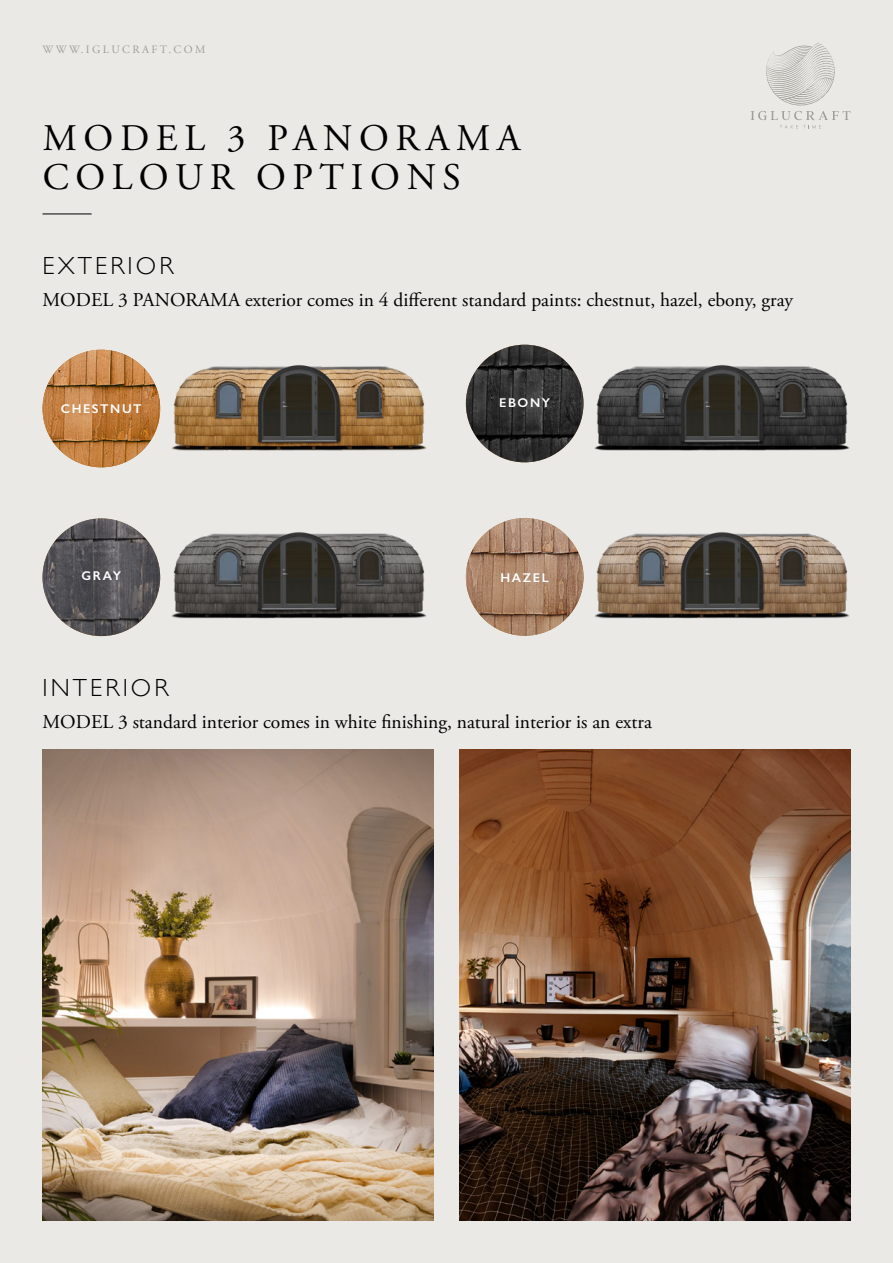
<style>
.page{position:relative;width:893px;height:1263px;background:#ebe9e6}
.page>*{position:absolute;margin:0;border:0;box-sizing:border-box;transform-origin:0 0}
.t1{font:37.5px/39.3px "Adobe Garamond Pro";letter-spacing:.175em;color:#000}
.t2{font:300 24.75px "Gill Sans";letter-spacing:.125em;color:#000}
.t3{font:19.5px "Adobe Garamond Pro";color:#000}
.t4{font:600 12.75px "Gill Sans";letter-spacing:.125em;color:#fff}
.t5{font:11.25px "Adobe Garamond Pro";letter-spacing:.215em;color:#9d9f97}
</style>
<div class="page">
<img style="left:43px;top:749px;width:391px;height:471px">
<img style="left:459px;top:749px;width:391px;height:471px">
<svg style="left:751px;top:43px;width:99px;height:85px"></svg>
<hr style="left:43px;top:214px;width:49px;height:1px;background:#000">
<img style="left:43px;top:350px;width:117px;height:117px;border-radius:59px">
<img style="left:466px;top:345px;width:117px;height:117px;border-radius:59px">
<img style="left:145px;top:365px;width:282px;height:86px">
<img style="left:568px;top:363px;width:282px;height:88px">
<img style="left:466px;top:518px;width:117px;height:118px;border-radius:59px">
<img style="left:568px;top:532px;width:282px;height:87px">
<img style="left:43px;top:518px;width:117px;height:118px;border-radius:59px">
<img style="left:145px;top:532px;width:282px;height:87px">
<p class="t5" style="left:43px;top:42px;width:164px">WWW.IGLUCRAFT.COM</p>
<h1 class="t1" style="left:43px;top:120px;width:479px">MODEL 3 PANORAMA<br>COLOUR OPTIONS</h1>
<p class="t2" style="left:43px;top:246px;width:133px">EXTERIOR</p>
<p class="t3" style="left:43px;top:288px;width:752px">MODEL 3 PANORAMA exterior comes in 4 different standard paints: chestnut, hazel, ebony, gray</p>
<p class="t4" style="left:61px;top:401px;width:82px">CHESTNUT</p>
<p class="t4" style="left:499px;top:394px;width:53px">EBONY</p>
<p class="t4" style="left:82px;top:568px;width:41px">GRAY</p>
<p class="t4" style="left:501px;top:569px;width:50px">HAZEL</p>
<p class="t2" style="left:43px;top:668px;width:128px">INTERIOR</p>
<p class="t3" style="left:43px;top:710px;width:611px">MODEL 3 standard interior comes in white finishing, natural interior is an extra</p>
</div>
